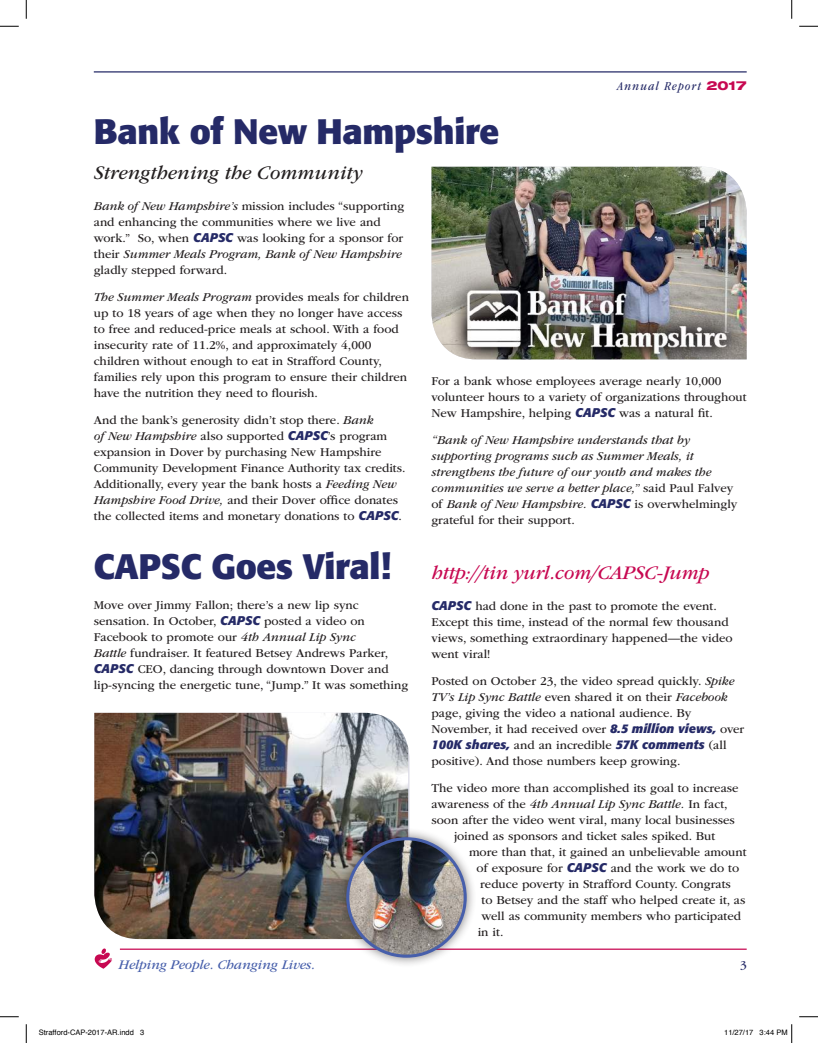
<style>
.page{position:relative;width:818px;height:1043px;background:#fff}
.page>*{position:absolute;margin:0;border:0;box-sizing:border-box;transform-origin:0 0}
.t1{font:700 35px "Formata";letter-spacing:-.01em;color:#252a67}
.t2{font:italic 20px "ITC Garamond Std";letter-spacing:-.01em;color:#c70851}
.t3{font:italic 20px "ITC Garamond Std";color:#231f20}
.t4{font:italic 13.75px "ITC Garamond Std";color:#475fab}
.t5{font:12.5px/16px "ITC Garamond Std";color:#231f20}
.t6{font:italic 12.5px/16px "ITC Garamond Std";color:#231f20}
.t7{font:italic 700 12.5px "Formata";color:#252a67}
.t8{font:italic condensed 12.5px "ITC Garamond Std";letter-spacing:.1em;color:#252a67}
.t9{font:12.5px "ITC Garamond Std";color:#252a67}
.t10{font:7.5px "Helvetica";color:#000}
.s1{font-family:"Helvetica Neue LT Std";font-weight:800;font-style:normal;font-stretch:expanded;color:#c70851}
.s2{font-style:italic}
.s3{font-family:"Formata";font-weight:700;font-style:italic;color:#252a67}
.s4{font-style:normal}
.s5{font-family:"Formata";font-weight:700;color:#252a67}
.s6{font-family:"Formata";font-weight:700;font-style:normal;font-size:35px;color:#252a67}
.s7{font-family:"ITC Garamond Std";font-weight:400;font-style:normal;color:#231f20}
</style>
<div class="page">
<hr style="left:120px;top:948px;width:626px;height:1px;background:#c70851">
<hr style="left:94px;top:71px;width:652px;height:1px;background:#252a67">
<svg style="left:94px;top:948px;width:18px;height:20px"></svg>
<img style="left:94px;top:712px;width:314px;height:227px">
<div style="left:336px;top:826px;width:141px;height:142px;background:#231f20;opacity:.6"></div>
<img style="left:348px;top:838px;width:117px;height:118px;border-radius:59px">
<div style="left:346px;top:837px;width:120px;height:120px;border:3px solid #475fab;border-radius:50%"></div>
<img style="left:431px;top:167px;width:315px;height:192px">
<svg style="left:0;top:25px;width:19px;height:2px"></svg>
<svg style="left:799px;top:25px;width:19px;height:2px"></svg>
<svg style="left:0;top:1016px;width:19px;height:1px"></svg>
<svg style="left:799px;top:1016px;width:19px;height:1px"></svg>
<svg style="left:25px;top:0;width:2px;height:19px"></svg>
<svg style="left:25px;top:1024px;width:2px;height:18px"></svg>
<svg style="left:791px;top:0;width:1px;height:19px"></svg>
<svg style="left:791px;top:1024px;width:1px;height:18px"></svg>
<h1 class="t1" style="left:94px;top:110px;width:406px">Bank of New Hampshire</h1>
<h2 class="t3" style="left:94px;top:162px;width:270px">Strengthening the Community</h2>
<p class="t8" style="left:617px;top:79px;width:131px">Annual Report <span class="s1">2017</span></p>
<p class="t5" style="left:94px;top:199px;width:312px"><span class="s2">Bank of New Hampshire’s</span> mission includes “supporting and enhancing the communities where we live and work.” So, when <span class="s3">CAPSC</span> was looking for a sponsor for their <span class="s2">Summer Meals Program, Bank of New Hampshire </span>gladly stepped forward.</p>
<p class="t5" style="left:94px;top:289px;width:316px"><span class="s2">The Summer Meals Program</span> provides meals for children up to 18 years of age when they no longer have access to free and reduced-price meals at school. With a food insecurity rate of 11.2%, and approximately 4,000 children without enough to eat in Strafford County, families rely upon this program to ensure their children have the nutrition they need to flourish.</p>
<p class="t5" style="left:94px;top:412px;width:313px">And the bank’s generosity didn’t stop there. <span class="s2">Bank<br>of New Hampshire</span> also supported <span class="s3">CAPSC</span>’s program expansion in Dover by purchasing New Hampshire Community Development Finance Authority tax credits.<br>Additionally, every year the bank hosts a <span class="s2">Feeding New Hampshire Food Drive,</span> and their Dover office donates the collected items and monetary donations to <span class="s3">CAPSC</span>.</p>
<p class="t5" style="left:431px;top:373px;width:316px">For a bank whose employees average nearly 10,000 volunteer hours to a variety of organizations throughout<br>New Hampshire, helping <span class="s3">CAPSC</span> was a natural fit.</p>
<p class="t6" style="left:431px;top:432px;width:307px">“Bank of New Hampshire understands that by supporting programs such as Summer Meals, it strengthens the future of our youth and makes the communities we serve a better place,” <span class="s4">said Paul Falvey of</span> Bank of New Hampshire. <span class="s5">CAPSC</span> <span class="s4">is overwhelmingly grateful for their support.</span></p>
<h2 class="t2" style="left:94px;top:562px;width:616px"><span class="s6">CAPSC Goes Viral!</span> http://tin yurl.com/CAPSC-Jump</h2>
<p class="t5" style="left:94px;top:597px;width:316px">Move over Jimmy Fallon; there’s a new lip sync sensation. In October, <span class="s3">CAPSC</span> posted a video on Facebook to promote our <span class="s2">4th Annual Lip Sync<br>Battle</span> fundraiser. It featured Betsey Andrews Parker, <span class="s3">CAPSC</span> CEO, dancing through downtown Dover and lip‑syncing the energetic tune, “Jump.” It was something</p>
<p class="t5" style="left:431px;top:598px;width:302px"><span class="s3">CAPSC</span> had done in the past to promote the event.<br>Except this time, instead of the normal few thousand views, something extraordinary happened—the video went viral!</p>
<p class="t5" style="left:431px;top:673px;width:314px">Posted on October 23, the video spread quickly. <span class="s2">Spike TV’s Lip Sync Battle</span> even shared it on their <span class="s2">Facebook </span>page, giving the video a national audience. By November, it had received over <span class="s3">8.5 million views,</span> over</p>
<p class="t7" style="left:431px;top:736px;width:296px">100K shares, <span class="s7">and an incredible</span> 57K comments <span class="s7">(all</span></p>
<p class="t5" style="left:431px;top:747px;width:308px;line-height:27.2px">positive). And those numbers keep growing.<br>The video more than accomplished its goal to increase</p>
<p class="t6" style="left:431px;top:796px;width:297px"><span class="s4">awareness of the</span> 4th Annual Lip Sync Battle. <span class="s4">In fact,</span></p>
<p class="t5" style="left:431px;top:812px;width:305px">soon after the video went viral, many local businesses</p>
<p class="t5" style="left:454px;top:828px;width:263px">joined as sponsors and ticket sales spiked. But</p>
<p class="t5" style="left:469px;top:844px;width:279px">more than that, it gained an unbelievable amount</p>
<p class="t5" style="left:476px;top:860px;width:264px">of exposure for <span class="s3">CAPSC</span> and the work we do to</p>
<p class="t5" style="left:480px;top:875px;width:252px">reduce poverty in Strafford County. Congrats</p>
<p class="t5" style="left:481px;top:891px;width:265px">to Betsey and the staff who helped create it, as</p>
<p class="t5" style="left:481px;top:907px;width:261px">well as community members who participated</p>
<p class="t5" style="left:478px;top:923px;width:27px">in it.</p>
<p class="t4" style="left:119px;top:956px;width:198px">Helping People. Changing Lives.</p>
<p class="t9" style="left:740px;top:957px;width:8px">3</p>
<p class="t10" style="left:39px;top:1027px;width:107px">Strafford-CAP-2017-AR.indd 3</p>
<p class="t10" style="left:724px;top:1027px;width:65px">11/27/17 3:44 PM</p>
</div>
